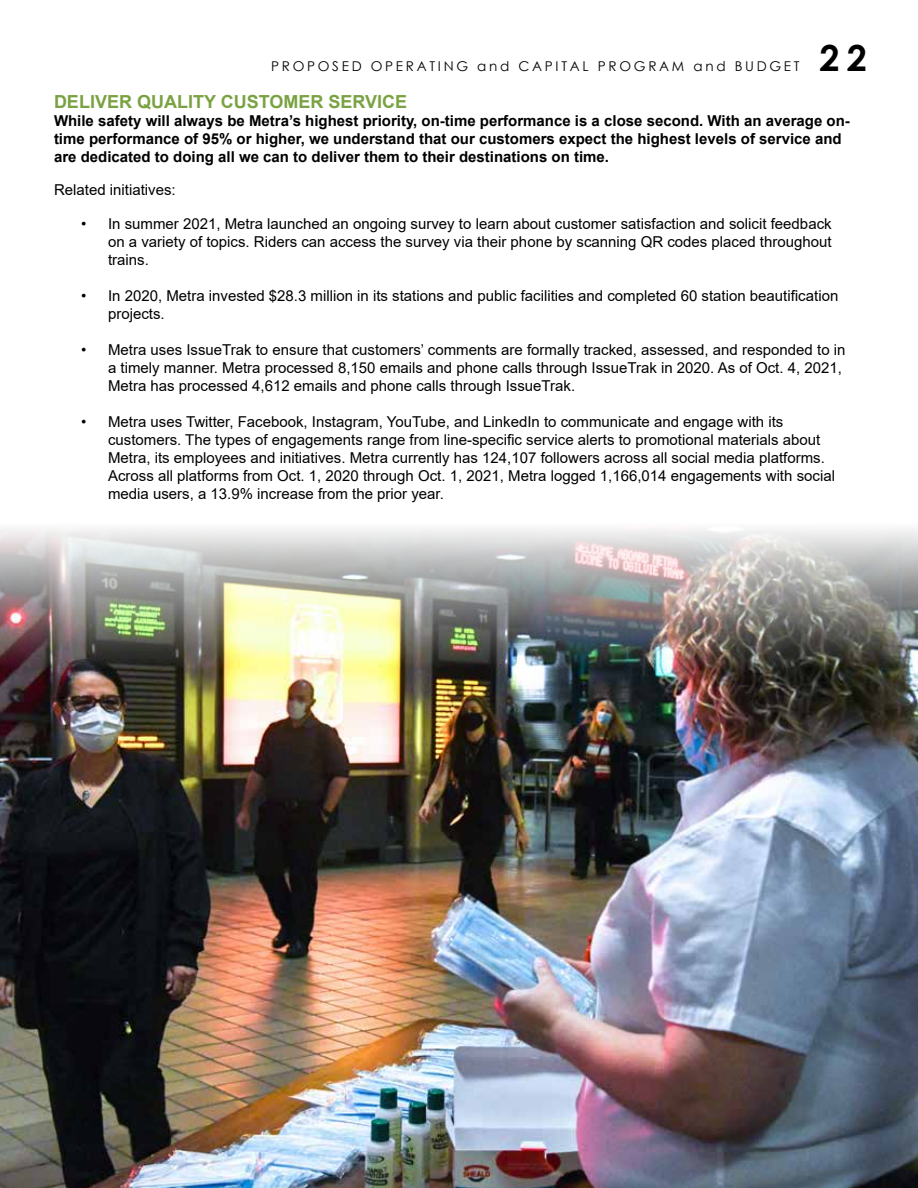
<style>
.page{position:relative;width:918px;height:1188px;background:#fff}
.page>*{position:absolute;margin:0;border:0;box-sizing:border-box;transform-origin:0 0}
.t1{font:700 36px "Century Gothic";color:#000}
.t2{font:700 18px "Arial";color:#7aa242}
.t3{font:15px/18px "Arial";color:#000}
.t4{font:700 15px/18px "Arial";color:#000}
.t5{font:13.5px "Century Gothic";letter-spacing:.2em;color:#000}
</style>
<div class="page">
<img style="left:0;top:529px;width:918px;height:659px">
<p class="t5" style="left:271px;top:57px;width:530px">PROPOSED OPERATING and CAPITAL PROGRAM and BUDGET</p>
<h1 class="t1" style="left:819px;top:31px;width:49px">22</h1>
<p class="t2" style="left:54px;top:89px;width:355px">DELIVER QUALITY CUSTOMER SERVICE</p>
<p class="t4" style="left:54px;top:112px;width:797px">While safety will always be Metra’s highest priority, on-time performance is a close second. With an average on&shy;time performance of 95% or higher, we understand that our customers expect the highest levels of service and are dedicated to doing all we can to deliver them to their destinations on time.</p>
<p class="t3" style="left:54px;top:180px;width:123px">Related initiatives:</p>
<p class="t3" style="left:108px;top:215px;width:725px;text-align:justify;text-indent:-27px">• In summer 2021, Metra launched an ongoing survey to learn about customer satisfaction and solicit feedback on a variety of topics. Riders can access the survey via their phone by scanning QR codes placed throughout trains.</p>
<p class="t3" style="left:108px;top:287px;width:732px;text-indent:-27px">• In 2020, Metra invested $28.3 million in its stations and public facilities and completed 60 station beautification projects.</p>
<p class="t3" style="left:108px;top:341px;width:739px;text-indent:-27px">• Metra uses IssueTrak to ensure that customers’ comments are formally tracked, assessed, and responded to in a timely manner. Metra processed 8,150 emails and phone calls through IssueTrak in 2020. As of Oct. 4, 2021,<br>Metra has processed 4,612 emails and phone calls through IssueTrak.</p>
<p class="t3" style="left:108px;top:413px;width:729px;text-indent:-27px">• Metra uses Twitter, Facebook, Instagram, YouTube, and LinkedIn to communicate and engage with its customers. The types of engagements range from line-specific service alerts to promotional materials about Metra, its employees and initiatives. Metra currently has 124,107 followers across all social media platforms.<br>Across all platforms from Oct. 1, 2020 through Oct. 1, 2021, Metra logged 1,166,014 engagements with social media users, a 13.9% increase from the prior year.</p>
</div>
